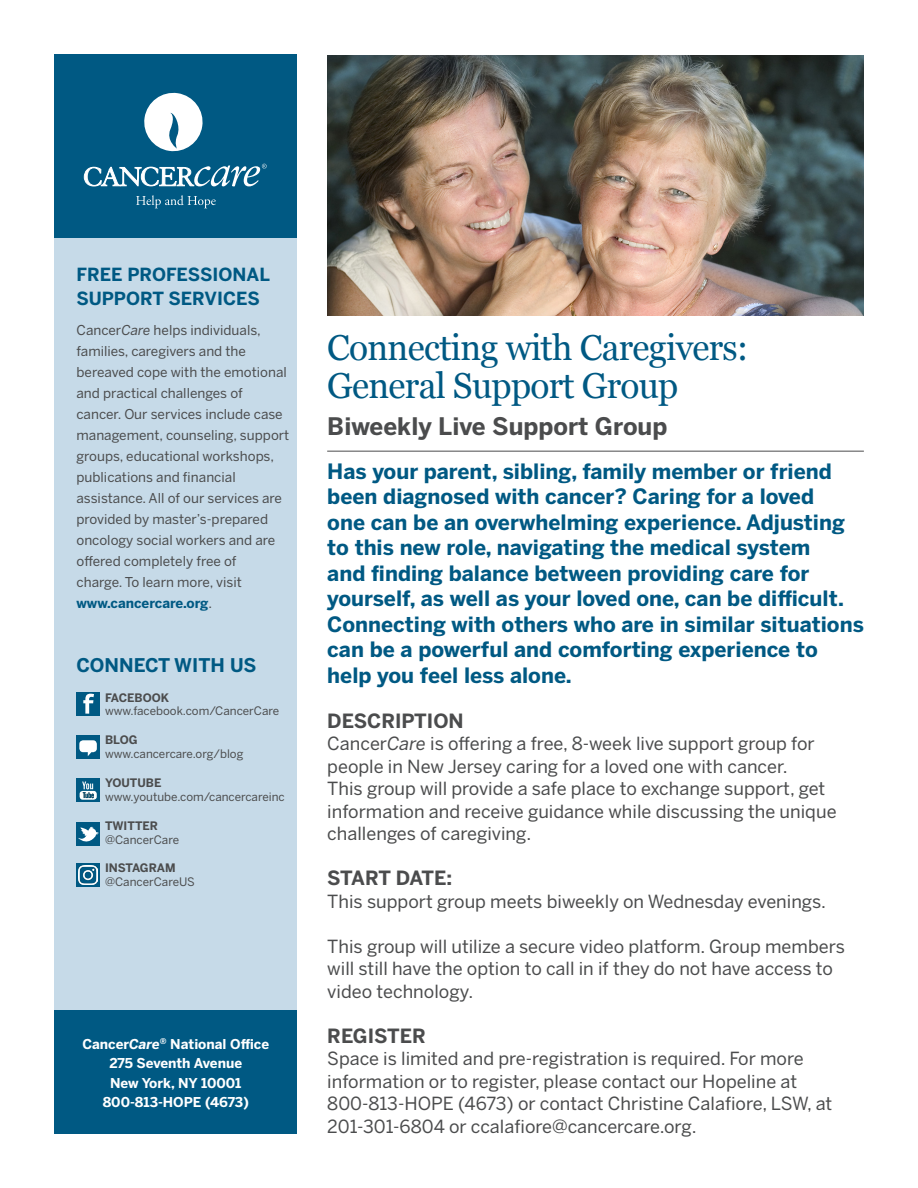
<style>
.page{position:relative;width:918px;height:1188px;background:#fff}
.page>*{position:absolute;margin:0;border:0;box-sizing:border-box;transform-origin:0 0}
.t1{font:36px "Georgia";letter-spacing:-.02em;color:#005983}
.t2{font:700 24px "Benton Sans";color:#4b4c4d}
.t3{font:700 21px/25.5px "Benton Sans";color:#005983}
.t4{font:700 19.5px "Benton Sans";color:#4b4c4d}
.t5{font:700 19.5px "Benton Sans";letter-spacing:-.025em;color:#4b4c4d}
.t6{font:700 18.75px "Benton Sans";color:#005983}
.t7{font:18px/22.5px "Benton Sans";color:#4b4c4d}
.t8{font:700 18px "Benton Sans";color:#005983}
.t9{font:13.5px/21px "Benton Sans";color:#4b4c4d}
.t10{font:700 13.5px "Benton Sans";color:#fff}
.t11{font:11.7px "Benton Sans";color:#4b4c4d}
.t12{font:700 11.7px "Benton Sans";color:#4b4c4d}
.s1{font-style:italic}
.s2{font-weight:700;color:#005983}
</style>
<div class="page">
<hr style="left:327px;top:451px;width:537px;height:1px;background:#4b4c4d">
<img style="left:327px;top:55px;width:537px;height:260px">
<div style="left:54px;top:230px;width:243px;height:904px;background:#c6dae8"></div>
<div style="left:54px;top:54px;width:243px;height:184px;background:#005983"></div>
<div style="left:54px;top:1011px;width:243px;height:123px;background:#005983"></div>
<svg style="left:144px;top:92px;width:59px;height:60px"></svg>
<svg style="left:84px;top:164px;width:183px;height:22px"></svg>
<svg style="left:136px;top:195px;width:80px;height:13px"></svg>
<div style="left:76px;top:692px;width:24px;height:23px;background:#005983"></div>
<svg style="left:83px;top:694px;width:11px;height:20px"></svg>
<div style="left:76px;top:822px;width:24px;height:24px;background:#005983"></div>
<svg style="left:78px;top:826px;width:21px;height:16px"></svg>
<div style="left:76px;top:735px;width:24px;height:24px;background:#005983"></div>
<svg style="left:79px;top:740px;width:18px;height:16px"></svg>
<div style="left:76px;top:779px;width:24px;height:23px;background:#005983"></div>
<svg style="left:80px;top:791px;width:17px;height:9px"></svg>
<svg style="left:82px;top:782px;width:12px;height:16px"></svg>
<div style="left:76px;top:863px;width:24px;height:24px;background:#005983"></div>
<img style="left:79px;top:865px;width:19px;height:20px">
<p class="t8" style="left:76px;top:264px;width:195px">FREE PROFESSIONAL</p>
<p class="t8" style="left:76px;top:288px;width:185px">SUPPORT SERVICES</p>
<p class="t9" style="left:76px;top:319px;width:214px">Cancer<span class="s1">Care</span> helps individuals, families, caregivers and the bereaved cope with the emotional and practical challenges of cancer. Our services include case management, counseling, support groups, educational workshops, publications and financial assistance. All of our services are provided by master’s-prepared oncology social workers and are offered completely free of<br>charge. To learn more, visit <span class="s2">www.cancercare.org</span>.</p>
<p class="t6" style="left:76px;top:654px;width:181px">CONNECT WITH US</p>
<p class="t12" style="left:105px;top:690px;width:66px">FACEBOOK</p>
<p class="t11" style="left:105px;top:704px;width:176px">www.facebook.com/CancerCare</p>
<p class="t12" style="left:105px;top:733px;width:34px">BLOG</p>
<p class="t11" style="left:105px;top:747px;width:140px">www.cancercare.org/blog</p>
<p class="t12" style="left:105px;top:776px;width:58px">YOUTUBE</p>
<p class="t11" style="left:105px;top:790px;width:181px">www.youtube.com/cancercareinc</p>
<p class="t12" style="left:105px;top:819px;width:55px">TWITTER</p>
<p class="t11" style="left:105px;top:833px;width:76px">@CancerCare</p>
<p class="t12" style="left:105px;top:861px;width:72px">INSTAGRAM</p>
<p class="t11" style="left:105px;top:875px;width:91px">@CancerCareUS</p>
<p class="t10" style="left:82px;top:1036px;width:188px">Cancer<span class="s1">Care</span><sup>®</sup> National Office</p>
<p class="t10" style="left:109px;top:1055px;width:134px">275 Seventh Avenue</p>
<p class="t10" style="left:110px;top:1075px;width:133px">New York, NY 10001</p>
<p class="t10" style="left:103px;top:1094px;width:148px">800-813-HOPE (4673)</p>
<p class="t1" style="left:327px;top:321px;width:422px">Connecting with Caregivers:</p>
<p class="t1" style="left:327px;top:359px;width:353px">General Support Group</p>
<p class="t2" style="left:327px;top:412px;width:342px">Biweekly Live Support Group</p>
<p class="t3" style="left:327px;top:458px;width:538px">Has your parent, sibling, family member or friend been diagnosed with cancer? Caring for a loved<br>one can be an overwhelming experience. Adjusting to this new role, navigating the medical system<br>and finding balance between providing care for yourself, as well as your loved one, can be difficult.<br>Connecting with others who are in similar situations can be a powerful and comforting experience to help you feel less alone.</p>
<p class="t4" style="left:327px;top:709px;width:138px">DESCRIPTION</p>
<p class="t7" style="left:327px;top:732px;width:511px">Cancer<span class="s1">Care</span> is offering a free, 8-week live support group for people in New Jersey caring for a loved one with cancer.<br>This group will provide a safe place to exchange support, get information and receive guidance while discussing the unique challenges of caregiving.</p>
<p class="t5" style="left:327px;top:866px;width:126px">START DATE:</p>
<p class="t7" style="left:327px;top:890px;width:500px">This support group meets biweekly on Wednesday evenings.</p>
<p class="t7" style="left:327px;top:935px;width:519px">This group will utilize a secure video platform. Group members will still have the option to call in if they do not have access to video technology.</p>
<p class="t4" style="left:327px;top:1024px;width:100px">REGISTER</p>
<p class="t7" style="left:327px;top:1047px;width:507px">Space is limited and pre-registration is required. For more information or to register, please contact our Hopeline at 800-813-HOPE (4673) or contact Christine Calafiore, LSW, at 201-301-6804 or ccalafiore@cancercare.org.</p>
</div>
